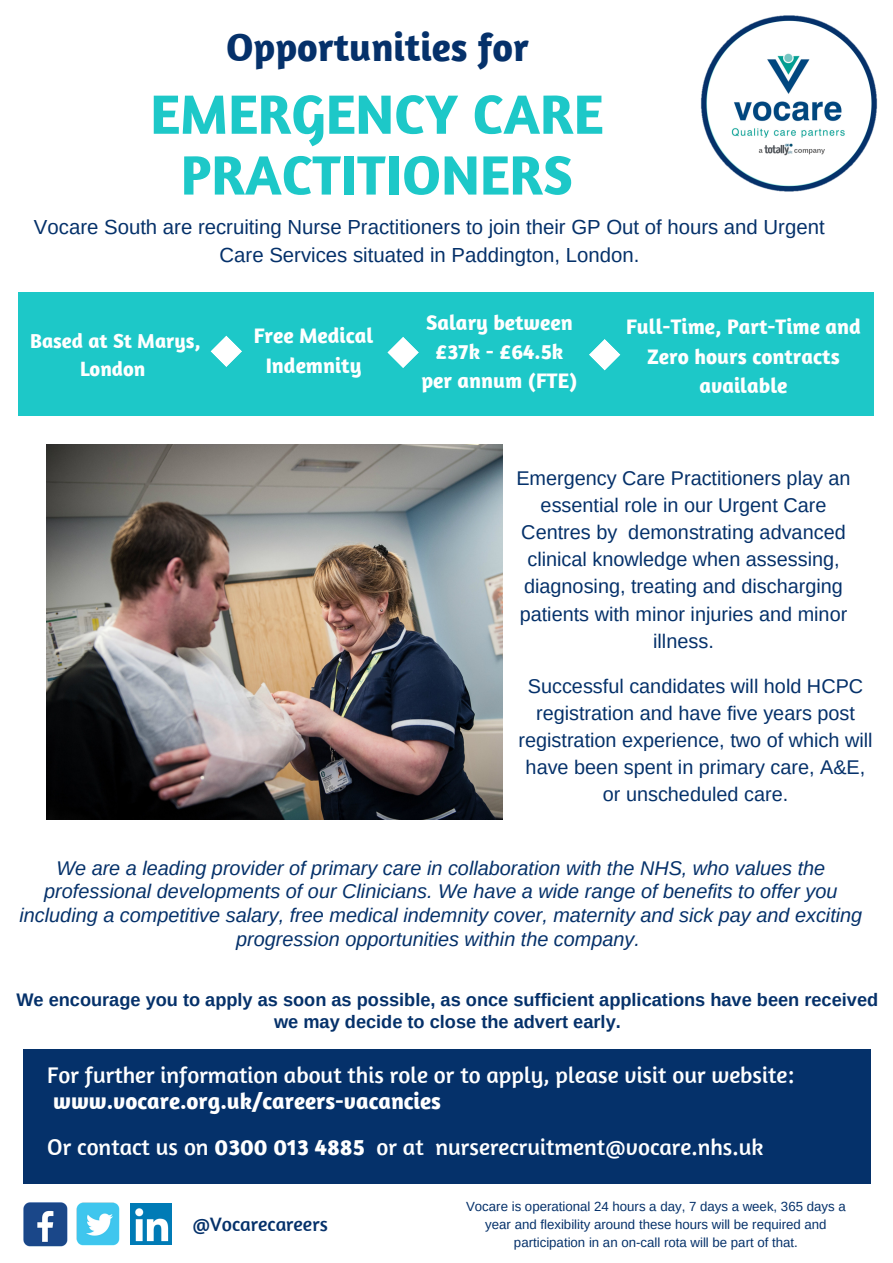
<style>
.page{position:relative;width:893px;height:1263px;background:#fff}
.page>*{position:absolute;margin:0;border:0;box-sizing:border-box;transform-origin:0 0}
.t1{font:700 56.25px/60.8px "Amaranth";color:#1dc8c8;text-align:center}
.t2{font:700 39.75px "Amaranth";color:#05316a}
.t3{font:23.25px "Amaranth";color:#fff}
.t4{font:700 23.25px "Amaranth";color:#fff}
.t5{font:700 21.45px/29.2px "Amaranth";color:#fff;text-align:center}
.t6{font:700 20.7px/28.2px "Amaranth";color:#fff;text-align:center}
.t7{font:20.4px/28.2px "Arimo";color:#05316a;text-align:center}
.t8{font:19.8px/27px "Arimo";color:#05316a;text-align:center}
.t9{font:italic 19.8px/23.7px "Arimo";color:#05316a;text-align:center}
.t10{font:19.8px "Amaranth";color:#05316a}
.t11{font:700 18.15px/21.5px "Arimo";color:#05316a;text-align:center}
.t12{font:13.2px/18px "Arimo";color:#05316a;text-align:center}
.s1{font-weight:700}
</style>
<div class="page">
<div style="left:27px;top:315px;width:838px;height:79px;background:#1dc8c8"></div>
<div style="left:848px;top:391px;width:25px;height:25px;background:#1dc8c8"></div>
<div style="left:19px;top:316px;width:25px;height:76px;background:#1dc8c8"></div>
<div style="left:19px;top:391px;width:25px;height:25px;background:#1dc8c8"></div>
<div style="left:848px;top:316px;width:25px;height:76px;background:#1dc8c8"></div>
<div style="left:42px;top:391px;width:808px;height:25px;background:#1dc8c8"></div>
<div style="left:848px;top:292px;width:25px;height:26px;background:#1dc8c8"></div>
<div style="left:19px;top:292px;width:25px;height:26px;background:#1dc8c8"></div>
<div style="left:42px;top:292px;width:808px;height:26px;background:#1dc8c8"></div>
<div style="left:31px;top:1071px;width:832px;height:91px;background:#05316a"></div>
<div style="left:846px;top:1159px;width:25px;height:25px;background:#05316a"></div>
<div style="left:23px;top:1073px;width:26px;height:87px;background:#05316a"></div>
<div style="left:23px;top:1159px;width:26px;height:25px;background:#05316a"></div>
<div style="left:846px;top:1073px;width:25px;height:87px;background:#05316a"></div>
<div style="left:47px;top:1159px;width:800px;height:25px;background:#05316a"></div>
<div style="left:846px;top:1049px;width:25px;height:25px;background:#05316a"></div>
<div style="left:23px;top:1049px;width:26px;height:25px;background:#05316a"></div>
<div style="left:47px;top:1049px;width:800px;height:25px;background:#05316a"></div>
<img style="left:700px;top:15px;width:178px;height:177px">
<img style="left:24px;top:1203px;width:44px;height:43px">
<img style="left:77px;top:1203px;width:42px;height:42px">
<img style="left:131px;top:1204px;width:40px;height:40px">
<svg style="left:210px;top:335px;width:32px;height:32px"></svg>
<svg style="left:387px;top:337px;width:32px;height:31px"></svg>
<img style="left:46px;top:445px;width:456px;height:375px">
<svg style="left:589px;top:339px;width:32px;height:32px"></svg>
<h2 class="t2" style="left:226px;top:22px;width:304px">Opportunities for</h2>
<h1 class="t1" style="left:150px;top:83px;width:454px">EMERGENCY CARE<br>PRACTITIONERS</h1>
<p class="t7" style="left:34px;top:213px;width:792px">Vocare South are recruiting Nurse Practitioners to join their GP Out of hours and Urgent<br>Care Services situated in Paddington, London.</p>
<p class="t6" style="left:30px;top:326px;width:172px">Based at St Marys,<br>London</p>
<p class="t5" style="left:421px;top:307px;width:157px">Salary between £37k - £64.5k per annum (FTE)</p>
<p class="t5" style="left:254px;top:321px;width:121px">Free Medical<br>Indemnity</p>
<p class="t5" style="left:626px;top:312px;width:236px">Full-Time, Part-Time and<br>Zero hours contracts available</p>
<p class="t8" style="left:516px;top:465px;width:336px">Emergency Care Practitioners play an essential role in our Urgent Care<br>Centres by demonstrating advanced clinical knowledge when assessing, diagnosing, treating and discharging patients with minor injuries and minor illness.</p>
<p class="t8" style="left:518px;top:672px;width:356px">Successful candidates will hold HCPC registration and have five years post registration experience, two of which will have been spent in primary care, A&amp;E, or unscheduled care.</p>
<p class="t9" style="left:19px;top:856px;width:844px">We are a leading provider of primary care in collaboration with the NHS, who values the professional developments of our Clinicians. We have a wide range of benefits to offer you including a competitive salary, free medical indemnity cover, maternity and sick pay and exciting progression opportunities within the company.</p>
<p class="t11" style="left:16px;top:989px;width:863px">We encourage you to apply as soon as possible, as once sufficient applications have been received we may decide to close the advert early.</p>
<p class="t3" style="left:47px;top:1060px;width:748px">For further information about this role or to apply, please visit our website:</p>
<p class="t4" style="left:53px;top:1086px;width:389px">www.vocare.org.uk/careers-vacancies</p>
<p class="t3" style="left:47px;top:1132px;width:718px">Or contact us on <span class="s1">0300 013 4885</span> or at nurserecruitment@vocare.nhs.uk</p>
<p class="t10" style="left:193px;top:1212px;width:137px">@Vocarecareers</p>
<p class="t12" style="left:466px;top:1197px;width:381px">Vocare is operational 24 hours a day, 7 days a week, 365 days a year and flexibility around these hours will be required and participation in an on-call rota will be part of that.</p>
</div>
